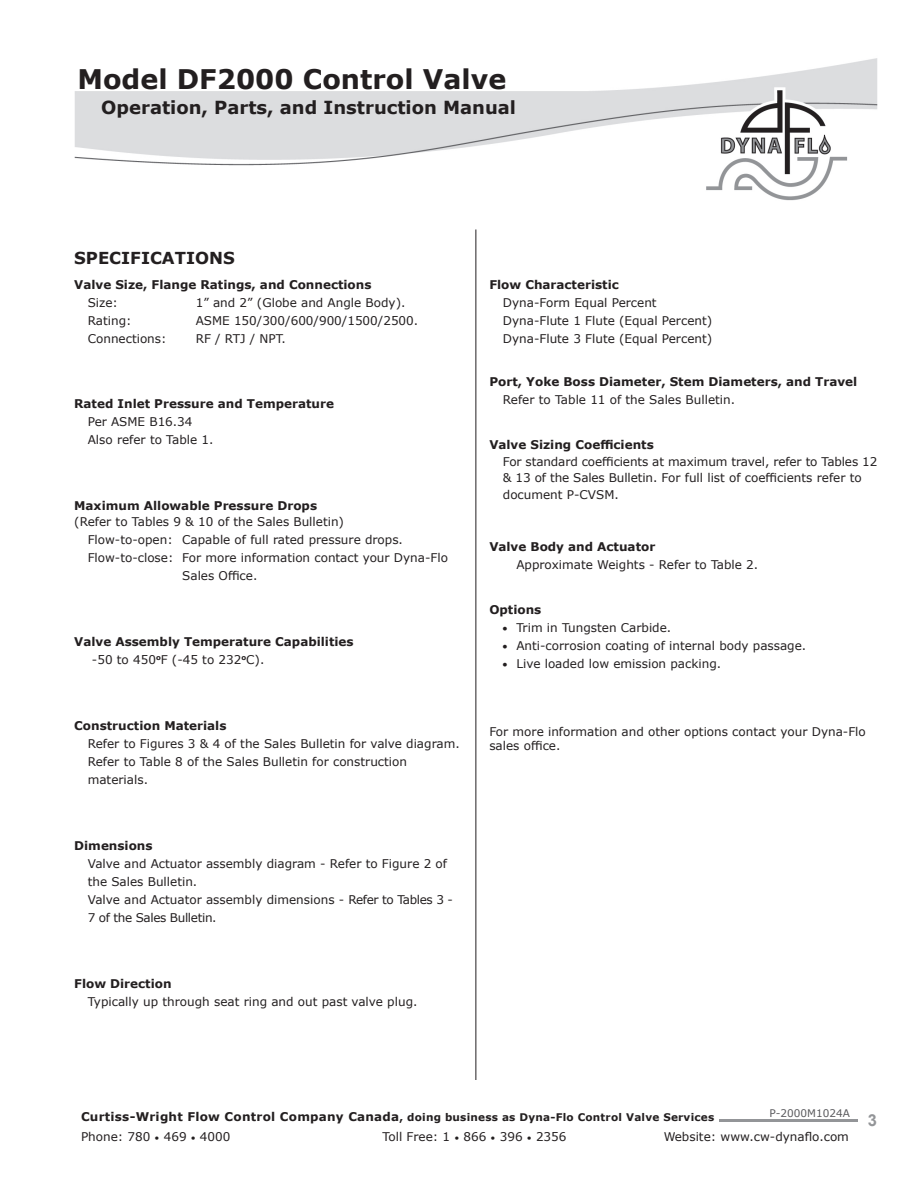
<style>
.page{position:relative;width:918px;height:1188px;background:#fff}
.page>*{position:absolute;margin:0;border:0;box-sizing:border-box;transform-origin:0 0}
.t1{font:700 27px "Verdana";color:#231f20}
.t2{font:700 18px "Verdana";color:#231f20}
.t3{font:700 16.5px "Verdana";color:#231f20}
.t4{font:700 16.5px "Arial";color:#939598}
.t5{font:12px/18px "Verdana";color:#231f20}
.t6{font:700 12px/18px "Verdana";color:#231f20}
.t7{font:700 10.5px "Verdana";letter-spacing:.02em;color:#231f20}
.t8{font:10.5px "Verdana";color:#5a5a5d}
.s1{font-weight:400}
.s2{font-size:10.5px}
.s3{font-size:12px}
.s4{font-size:9px}
</style>
<div class="page">
<hr style="left:719px;top:1120px;width:139px;height:2px;background:#939598">
<img style="left:74px;top:58px;width:804px;height:143px">
<hr style="left:476px;top:230px;width:1px;height:850px;background:#231f20">
<h1 class="t1" style="left:77px;top:60px;width:430px">Model DF2000 Control Valve</h1>
<h2 class="t2" style="left:101px;top:95px;width:416px">Operation, Parts, and Instruction Manual</h2>
<h3 class="t3" style="left:74px;top:246px;width:162px">SPECIFICATIONS</h3>
<p class="t6" style="left:74px;top:276px;width:299px">Valve Size, Flange Ratings, and Connections</p>
<p class="t5" style="left:88px;top:294px;width:32px">Size:</p>
<p class="t5" style="left:196px;top:294px;width:211px">1” and 2” (Globe and Angle Body).</p>
<p class="t5" style="left:88px;top:312px;width:45px">Rating:</p>
<p class="t5" style="left:196px;top:312px;width:224px">ASME 150/300/600/900/1500/2500.</p>
<p class="t5" style="left:88px;top:330px;width:80px">Connections:</p>
<p class="t5" style="left:196px;top:330px;width:92px">RF / RTJ / NPT.</p>
<p class="t6" style="left:74px;top:394px;width:261px">Rated Inlet Pressure and Temperature</p>
<p class="t5" style="left:88px;top:412px;width:127px">Per ASME B16.34<br>Also refer to Table 1.</p>
<p class="t6" style="left:74px;top:496px;width:244px">Maximum Allowable Pressure Drops</p>
<p class="t5" style="left:74px;top:513px;width:271px">(Refer to Tables 9 &amp; 10 of the Sales Bulletin)</p>
<p class="t5" style="left:88px;top:531px;width:317px">Flow-to-open: Capable of full rated pressure drops.</p>
<p class="t5" style="left:88px;top:549px;width:362px">Flow-to-close: For more information contact your Dyna-Flo</p>
<p class="t5" style="left:182px;top:567px;width:77px">Sales Office.</p>
<p class="t6" style="left:92px;top:633px;width:263px;text-indent:-18px">Valve Assembly Temperature Capabilities <span class="s1">-50 to 450</span><sup>o</sup><span class="s1">F (-45 to 232</span><sup>o</sup><span class="s1">C).</span></p>
<p class="t6" style="left:74px;top:717px;width:154px">Construction Materials</p>
<p class="t5" style="left:88px;top:735px;width:374px">Refer to Figures 3 &amp; 4 of the Sales Bulletin for valve diagram.<br>Refer to Table 8 of the Sales Bulletin for construction materials.</p>
<p class="t6" style="left:74px;top:837px;width:80px">Dimensions</p>
<p class="t5" style="left:88px;top:855px;width:367px">Valve and Actuator assembly diagram - Refer to Figure 2 of the Sales Bulletin.<br>Valve and Actuator assembly dimensions - Refer to Tables 3 - 7 of the Sales Bulletin.</p>
<p class="t6" style="left:74px;top:975px;width:99px">Flow Direction</p>
<p class="t5" style="left:88px;top:993px;width:331px">Typically up through seat ring and out past valve plug.</p>
<p class="t6" style="left:489px;top:275px;width:131px">Flow Characteristic</p>
<p class="t5" style="left:503px;top:293px;width:211px">Dyna-Form Equal Percent<br>Dyna-Flute 1 Flute (Equal Percent)<br>Dyna-Flute 3 Flute (Equal Percent)</p>
<p class="t6" style="left:489px;top:373px;width:369px">Port, Yoke Boss Diameter, Stem Diameters, and Travel</p>
<p class="t5" style="left:503px;top:391px;width:234px">Refer to Table 11 of the Sales Bulletin.</p>
<p class="t6" style="left:489px;top:436px;width:166px">Valve Sizing Coefficients</p>
<p class="t5" style="left:503px;top:453px;width:376px;line-height:16.5px">For standard coefficients at maximum travel, refer to Tables 12 &amp; 13 of the Sales Bulletin. For full list of coefficients refer to document P-CVSM.</p>
<p class="t6" style="left:489px;top:538px;width:167px">Valve Body and Actuator</p>
<p class="t5" style="left:516px;top:556px;width:243px">Approximate Weights - Refer to Table 2.</p>
<p class="t6" style="left:489px;top:601px;width:54px">Options</p>
<p class="t5" style="left:502px;top:619px;width:171px"><span class="s2">•</span> Trim in Tungsten Carbide.</p>
<p class="t5" style="left:502px;top:637px;width:306px"><span class="s2">•</span> Anti-corrosion coating of internal body passage.</p>
<p class="t5" style="left:502px;top:655px;width:221px"><span class="s2">•</span> Live loaded low emission packing.</p>
<p class="t5" style="left:489px;top:724px;width:378px;line-height:14.4px">For more information and other options contact your Dyna-Flo sales office.</p>
<p class="t8" style="left:770px;top:1106px;width:82px">P-2000M1024A</p>
<p class="t7" style="left:81px;top:1110px;width:635px"><span class="s3">Curtiss-Wright Flow Control Company Canada</span>, doing business as Dyna-Flo Control Valve Services</p>
<p class="t5" style="left:81px;top:1128px;width:151px">Phone: 780 <span class="s4">•</span> 469 <span class="s4">•</span> 4000</p>
<p class="t5" style="left:383px;top:1128px;width:185px">Toll Free: 1 <span class="s4">•</span> 866 <span class="s4">•</span> 396 <span class="s4">•</span> 2356</p>
<p class="t5" style="left:664px;top:1128px;width:187px">Website: www.cw-dynaflo.com</p>
<h3 class="t4" style="left:868px;top:1108px;width:11px">3</h3>
</div>
